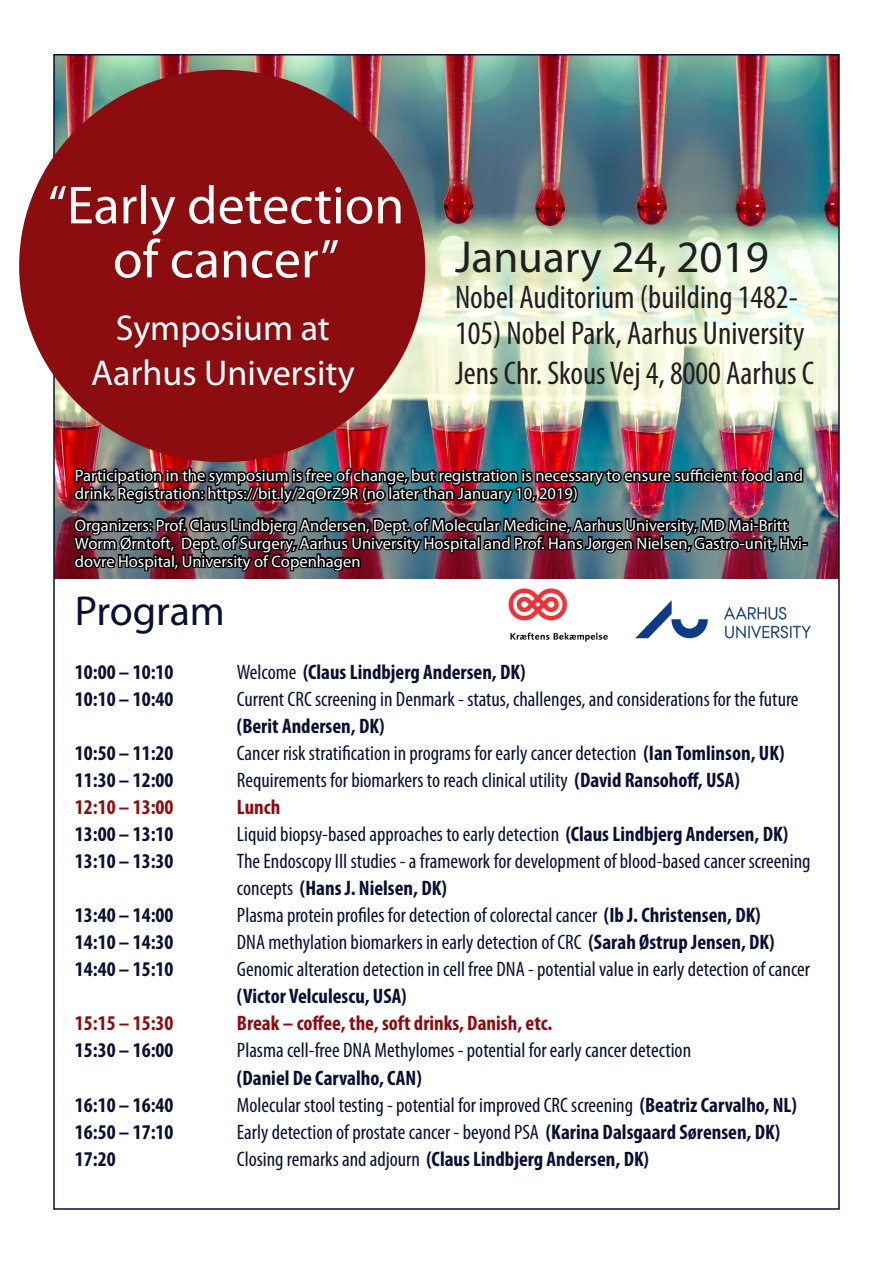
<style>
.page{position:relative;width:893px;height:1263px;background:#fff}
.page>*{position:absolute;margin:0;border:0;box-sizing:border-box;transform-origin:0 0}
.t1{font:54px "Myriad Pro";color:#fff}
.t2{font:45px "Myriad Pro";color:#231f20}
.t3{font:42px "Myriad Pro";letter-spacing:-.005em;color:#0a0f35}
.t4{font:36px "Myriad Pro";color:#fff}
.t5{font:condensed 33px/36px "Myriad Pro";color:#231f20}
.t6{font:condensed 21px/27px "Myriad Pro";color:#0a0f35}
.t7{font:700 condensed 21px "Myriad Pro";color:#0a0f35}
.t8{font:700 condensed 21px "Myriad Pro";color:#8b0d10}
.t9{font:16.5px/18px "Myriad Pro";color:#fff}
.s1{font-weight:400}
.s2{font-weight:700}
</style>
<div class="page">
<img style="left:56px;top:57px;width:781px;height:521px">
<div style="left:19px;top:70px;width:406px;height:392px;background:#8b0d10;border-radius:50%"></div>
<img style="left:71px;top:384px;width:737px;height:258px">
<img style="left:636px;top:601px;width:175px;height:40px">
<img style="left:508px;top:588px;width:99px;height:53px">
<p class="t1" style="left:48px;top:172px;width:358px">“Early detection</p>
<p class="t1" style="left:113px;top:226px;width:228px">of cancer”</p>
<p class="t4" style="left:116px;top:305px;width:215px">Symposium at</p>
<p class="t4" style="left:91px;top:350px;width:265px">Aarhus University</p>
<p class="t2" style="left:455px;top:229px;width:315px">January 24, 2019</p>
<p class="t5" style="left:455px;top:279px;width:351px">Nobel Auditorium (building 1482-<br>105) Nobel Park, Aarhus University</p>
<p class="t5" style="left:455px;top:354px;width:361px">Jens Chr. Skous Vej 4, 8000 Aarhus C</p>
<p class="t9" style="left:75px;top:466px;width:730px">Participation in the symposium is free of change, but registration is necessary to ensure sufficient food and drink. Registration: https://bit.ly/2qOrZ9R (no later than January 10, 2019)</p>
<p class="t9" style="left:75px;top:516px;width:734px">Organizers: Prof. Claus Lindbjerg Andersen, Dept. of Molecular Medicine, Aarhus University, MD Mai-Britt<br>Worm Ørntoft, Dept. of Surgery, Aarhus University Hospital and Prof. Hans Jørgen Nielsen, Gastro-unit, Hvi&shy;dovre Hospital, University of Copenhagen</p>
<p class="t3" style="left:75px;top:585px;width:152px">Program</p>
<p class="t7" style="left:75px;top:659px;width:100px">10:00 – 10:10</p>
<p class="t7" style="left:237px;top:659px;width:290px"><span class="s1">Welcome</span> (Claus Lindbjerg Andersen, DK)</p>
<p class="t7" style="left:75px;top:686px;width:100px">10:10 – 10:40</p>
<p class="t6" style="left:237px;top:686px;width:563px">Current CRC screening in Denmark - status, challenges, and considerations for the future <span class="s2">(Berit Andersen, DK)</span></p>
<p class="t7" style="left:75px;top:740px;width:100px">10:50 – 11:20</p>
<p class="t6" style="left:237px;top:740px;width:549px">Cancer risk stratification in programs for early cancer detection <span class="s2">(Ian Tomlinson, UK)</span></p>
<p class="t7" style="left:75px;top:767px;width:100px">11:30 – 12:00</p>
<p class="t6" style="left:237px;top:767px;width:504px">Requirements for biomarkers to reach clinical utility <span class="s2">(David Ransohoff, USA)</span></p>
<p class="t8" style="left:75px;top:794px;width:100px">12:10 – 13:00</p>
<p class="t8" style="left:237px;top:794px;width:45px">Lunch</p>
<p class="t7" style="left:75px;top:821px;width:100px">13:00 – 13:10</p>
<p class="t6" style="left:237px;top:821px;width:553px">Liquid biopsy-based approaches to early detection <span class="s2">(Claus Lindbjerg Andersen, DK)</span></p>
<p class="t7" style="left:75px;top:848px;width:100px">13:10 – 13:30</p>
<p class="t6" style="left:237px;top:848px;width:575px">The Endoscopy III studies - a framework for development of blood-based cancer screening concepts <span class="s2">(Hans J. Nielsen, DK)</span></p>
<p class="t7" style="left:75px;top:902px;width:100px">13:40 – 14:00</p>
<p class="t6" style="left:237px;top:902px;width:525px">Plasma protein profiles for detection of colorectal cancer <span class="s2">(Ib J. Christensen, DK)</span></p>
<p class="t7" style="left:75px;top:929px;width:100px">14:10 – 14:30</p>
<p class="t6" style="left:237px;top:929px;width:539px">DNA methylation biomarkers in early detection of CRC <span class="s2">(Sarah Østrup Jensen, DK)</span></p>
<p class="t7" style="left:75px;top:956px;width:100px">14:40 – 15:10</p>
<p class="t6" style="left:237px;top:956px;width:575px">Genomic alteration detection in cell free DNA - potential value in early detection of cancer <span class="s2">(Victor Velculescu, USA)</span></p>
<p class="t8" style="left:75px;top:1010px;width:100px">15:15 – 15:30</p>
<p class="t8" style="left:237px;top:1010px;width:317px">Break – coffee, the, soft drinks, Danish, etc.</p>
<p class="t7" style="left:75px;top:1037px;width:100px">15:30 – 16:00</p>
<p class="t6" style="left:237px;top:1037px;width:456px">Plasma cell-free DNA Methylomes - potential for early cancer detection</p>
<p class="t7" style="left:237px;top:1064px;width:186px">(Daniel De Carvalho, CAN)</p>
<p class="t7" style="left:75px;top:1091px;width:100px">16:10 – 16:40</p>
<p class="t6" style="left:237px;top:1091px;width:561px">Molecular stool testing - potential for improved CRC screening <span class="s2">(Beatriz Carvalho, NL)</span></p>
<p class="t7" style="left:75px;top:1118px;width:100px">16:50 – 17:10</p>
<p class="t6" style="left:237px;top:1118px;width:545px">Early detection of prostate cancer - beyond PSA <span class="s2">(Karina Dalsgaard Sørensen, DK)</span></p>
<p class="t7" style="left:75px;top:1145px;width:42px">17:20</p>
<p class="t7" style="left:237px;top:1145px;width:414px"><span class="s1">Closing remarks and adjourn</span> (Claus Lindbjerg Andersen, DK)</p>
</div>
